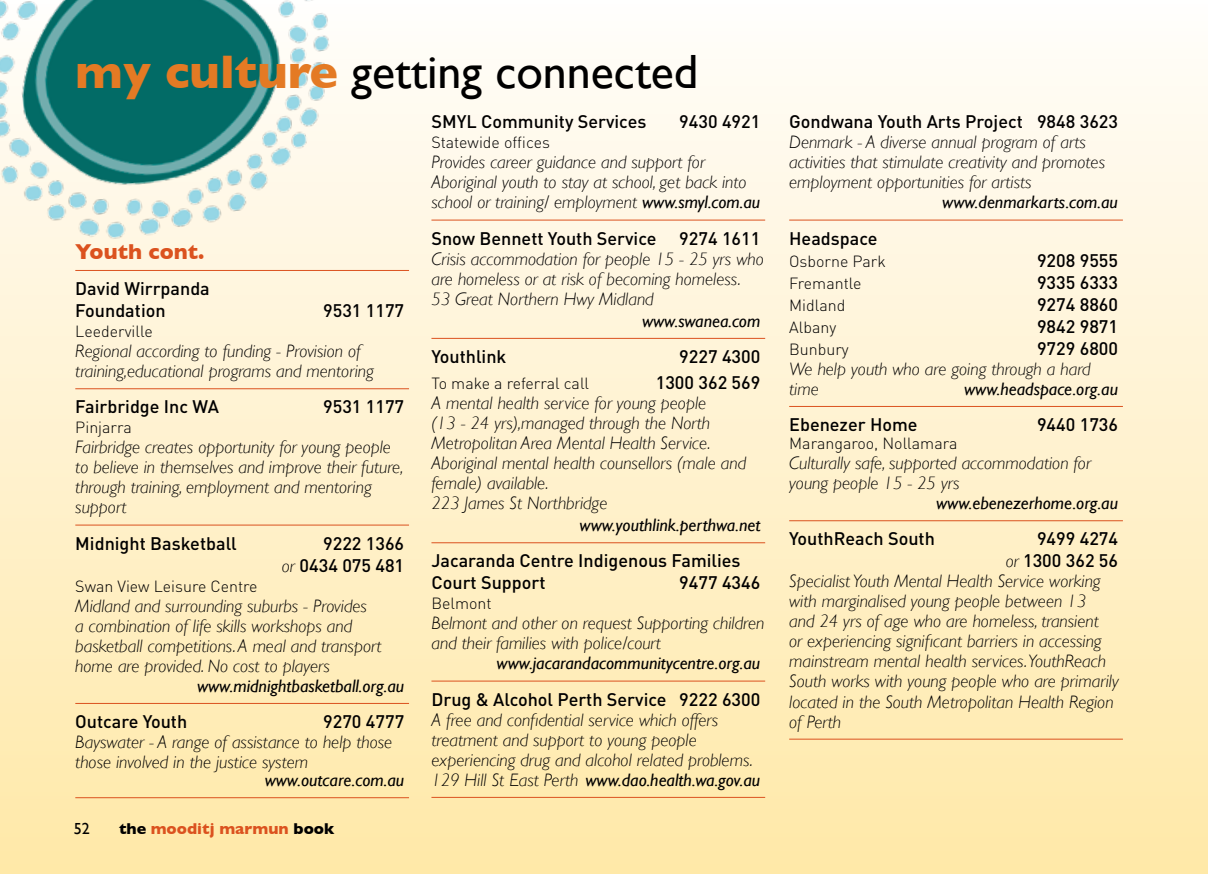
<style>
.page{position:relative;width:1208px;height:874px;background:#fff}
.page>*{position:absolute;margin:0;border:0;box-sizing:border-box;transform-origin:0 0}
.t1{font:48px "Gill Sans";color:#000}
.t2{font:700 22px "Gill Sans";color:#db521f}
.t3{font:italic 300 18px/20px "Gill Sans";color:#000}
.t4{font:500 18px/22px "DIN";color:#000}
.t5{font:italic 18px "Gill Sans";color:#000}
.t6{font:300 16px "DIN";color:#000}
.t7{font:700 16px "Gill Sans";color:#db521f}
.t8{font:16px "Gill Sans";color:#000}
.s1{font-weight:700;color:#e47a24}
.s2{font-weight:400}
.s3{font-family:"Gill Sans";font-weight:300;font-style:italic}
.s4{color:#000}
</style>
<div class="page">
<div style="left:0;top:0;width:1208px;height:873px;background:linear-gradient(to bottom,#fffdfa,#ffe8a7)"></div>
<svg style="left:1207px;top:0;width:1px;height:873px"></svg>
<img style="left:0;top:0;width:384px;height:285px">
<hr style="left:75px;top:270px;width:334px;height:1px;background:#db521f">
<hr style="left:75px;top:388px;width:334px;height:1px;background:#db521f">
<hr style="left:75px;top:524px;width:334px;height:1px;background:#db521f">
<hr style="left:75px;top:702px;width:334px;height:1px;background:#db521f">
<hr style="left:75px;top:797px;width:334px;height:1px;background:#db521f">
<hr style="left:431px;top:220px;width:334px;height:1px;background:#db521f">
<hr style="left:431px;top:338px;width:334px;height:1px;background:#db521f">
<hr style="left:431px;top:542px;width:334px;height:1px;background:#db521f">
<hr style="left:431px;top:680px;width:334px;height:1px;background:#db521f">
<hr style="left:431px;top:796px;width:334px;height:1px;background:#db521f">
<hr style="left:789px;top:220px;width:334px;height:1px;background:#db521f">
<hr style="left:789px;top:406px;width:334px;height:1px;background:#db521f">
<hr style="left:789px;top:520px;width:334px;height:1px;background:#db521f">
<hr style="left:789px;top:738px;width:334px;height:1px;background:#db521f">
<h1 class="t1" style="left:75px;top:43px;width:624px"><span class="s1">my culture</span> getting connected</h1>
<p class="t4" style="left:431px;top:110px;width:216px">SMYL Community Services</p>
<p class="t4" style="left:679px;top:110px;width:83px">9430 4921</p>
<p class="t6" style="left:431px;top:133px;width:120px">Statewide offices</p>
<p class="t3" style="left:431px;top:152px;width:330px">Provides career guidance and support for<br>Aboriginal youth to stay at school, get back into school or training/ employment <span class="s2">www.smyl.com.au</span></p>
<p class="t4" style="left:431px;top:226px;width:226px">Snow Bennett Youth Service</p>
<p class="t4" style="left:679px;top:226px;width:83px">9274 1611</p>
<p class="t3" style="left:431px;top:248px;width:334px">Crisis accommodation for people 15 - 25 yrs who are homeless or at risk of becoming homeless.<br>53 Great Northern Hwy Midland</p>
<p class="t5" style="left:642px;top:310px;width:120px">www.swanea.com</p>
<p class="t4" style="left:431px;top:345px;width:77px">Youthlink</p>
<p class="t4" style="left:679px;top:345px;width:83px">9227 4300</p>
<p class="t6" style="left:431px;top:373px;width:159px">To make a referral call</p>
<p class="t4" style="left:656px;top:371px;width:106px">1300 362 569</p>
<p class="t3" style="left:431px;top:392px;width:316px">A mental health service for young people<br>(13 - 24 yrs),managed through the North Metropolitan Area Mental Health Service.<br>Aboriginal mental health counsellors (male and female) available.<br>223 James St Northbridge</p>
<p class="t5" style="left:579px;top:514px;width:182px">www.youthlink.perthwa.net</p>
<p class="t4" style="left:431px;top:549px;width:311px">Jacaranda Centre Indigenous Families<br>Court Support</p>
<p class="t2" style="left:75px;top:238px;width:131px">Youth cont.</p>
<p class="t4" style="left:75px;top:277px;width:136px">David Wirrpanda<br>Foundation</p>
<p class="t4" style="left:323px;top:299px;width:83px">9531 1177</p>
<p class="t6" style="left:75px;top:321px;width:79px">Leederville</p>
<p class="t3" style="left:75px;top:341px;width:300px">Regional according to funding - Provision of training,educational programs and mentoring</p>
<p class="t4" style="left:75px;top:395px;width:145px">Fairbridge Inc WA</p>
<p class="t4" style="left:323px;top:395px;width:83px">9531 1177</p>
<p class="t6" style="left:75px;top:417px;width:58px">Pinjarra</p>
<p class="t3" style="left:75px;top:437px;width:330px">Fairbridge creates opportunity for young people to believe in themselves and improve their future, through training, employment and mentoring support</p>
<p class="t4" style="left:75px;top:531px;width:163px">Midnight Basketball</p>
<p class="t4" style="left:282px;top:531px;width:124px;text-align:right">9222 1366<br><span class="s3">or</span> 0434 075 481</p>
<p class="t6" style="left:75px;top:576px;width:184px">Swan View Leisure Centre</p>
<p class="t3" style="left:75px;top:595px;width:308px">Midland and surrounding suburbs - Provides<br>a combination of life skills workshops and basketball competitions. A meal and transport home are provided. No cost to players</p>
<p class="t5" style="left:197px;top:675px;width:209px">www.midnightbasketball.org.au</p>
<p class="t4" style="left:75px;top:709px;width:113px">Outcare Youth</p>
<p class="t4" style="left:323px;top:709px;width:83px">9270 4777</p>
<p class="t3" style="left:75px;top:731px;width:318px">Bayswater - A range of assistance to help those those involved in the justice system</p>
<p class="t5" style="left:265px;top:769px;width:141px">www.outcare.com.au</p>
<p class="t4" style="left:679px;top:571px;width:83px">9477 4346</p>
<p class="t6" style="left:431px;top:593px;width:62px">Belmont</p>
<p class="t3" style="left:431px;top:613px;width:334px">Belmont and other on request Supporting children and their families with police/court</p>
<p class="t5" style="left:496px;top:652px;width:265px">www.jacarandacommunitycentre.org.au</p>
<p class="t4" style="left:431px;top:687px;width:330px">Drug &amp; Alcohol Perth Service 9222 6300</p>
<p class="t3" style="left:431px;top:709px;width:330px">A free and confidential service which offers treatment and support to young people experiencing drug and alcohol related problems.<br>129 Hill St East Perth <span class="s2">www.dao.health.wa.gov.au</span></p>
<p class="t8" style="left:74px;top:819px;width:17px">52</p>
<p class="t7" style="left:119px;top:818px;width:217px"><span class="s4">the</span> mooditj marmun <span class="s4">book</span></p>
<p class="t4" style="left:789px;top:110px;width:330px">Gondwana Youth Arts Project 9848 3623</p>
<p class="t3" style="left:789px;top:132px;width:317px">Denmark - A diverse annual program of arts activities that stimulate creativity and promotes employment opportunities for artists</p>
<p class="t5" style="left:942px;top:192px;width:177px">www.denmarkarts.com.au</p>
<p class="t4" style="left:789px;top:226px;width:90px">Headspace</p>
<p class="t6" style="left:789px;top:251px;width:98px">Osborne Park</p>
<p class="t4" style="left:1037px;top:248px;width:83px">9208 9555</p>
<p class="t6" style="left:789px;top:273px;width:74px">Fremantle</p>
<p class="t4" style="left:1037px;top:270px;width:83px">9335 6333</p>
<p class="t6" style="left:789px;top:295px;width:58px">Midland</p>
<p class="t4" style="left:1037px;top:292px;width:83px">9274 8860</p>
<p class="t6" style="left:789px;top:317px;width:49px">Albany</p>
<p class="t4" style="left:1037px;top:314px;width:83px">9842 9871</p>
<p class="t6" style="left:789px;top:339px;width:61px">Bunbury</p>
<p class="t4" style="left:1037px;top:336px;width:83px">9729 6800</p>
<p class="t3" style="left:789px;top:358px;width:303px">We help youth who are going through a hard time</p>
<p class="t5" style="left:964px;top:378px;width:155px">www.headspace.org.au</p>
<p class="t4" style="left:789px;top:413px;width:130px">Ebenezer Home</p>
<p class="t4" style="left:1037px;top:413px;width:83px">9440 1736</p>
<p class="t6" style="left:789px;top:433px;width:170px">Marangaroo, Nollamara</p>
<p class="t3" style="left:789px;top:452px;width:303px">Culturally safe, supported accommodation for young people 15 - 25 yrs</p>
<p class="t5" style="left:936px;top:492px;width:183px">www.ebenezerhome.org.au</p>
<p class="t4" style="left:789px;top:527px;width:147px">YouthReach South</p>
<p class="t4" style="left:1005px;top:527px;width:114px;text-align:right">9499 4274<br><span class="s3">or</span> 1300 362 56</p>
<p class="t3" style="left:789px;top:571px;width:331px">Specialist Youth Mental Health Service working with marginalised young people between 13<br>and 24 yrs of age who are homeless, transient<br>or experiencing significant barriers in accessing mainstream mental health services.YouthReach South works with young people who are primarily located in the South Metropolitan Health Region of Perth</p>
</div>
